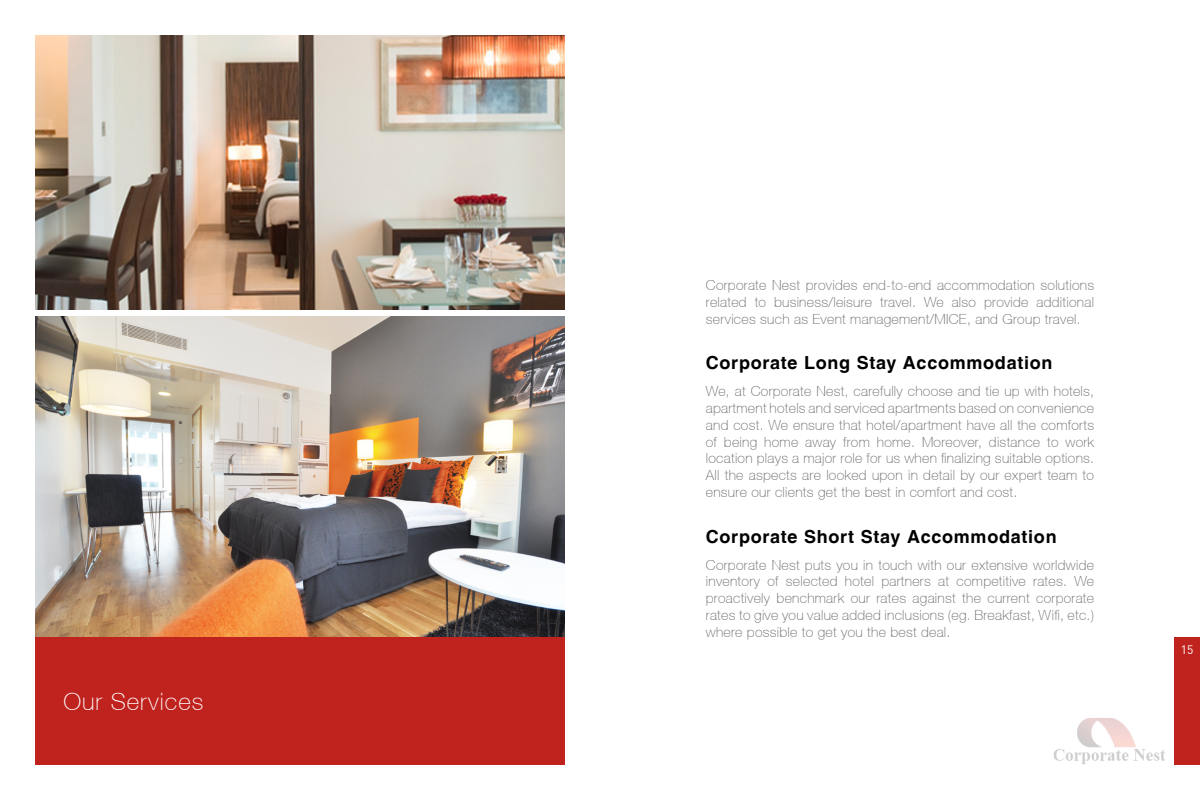
<style>
.page{position:relative;width:1200px;height:800px;background:#fff}
.page>*{position:absolute;margin:0;border:0;box-sizing:border-box;transform-origin:0 0}
.t1{font:100 24px "Helvetica Neue CE";letter-spacing:.04em;color:#fff}
.t2{font:700 18px "Helvetica LT";letter-spacing:.04em;color:#000}
.t3{font:100 14px/16.8px "Helvetica Neue CE";letter-spacing:.02em;color:#636466;text-align:justify}
.t4{font:12px "DIN";color:#fff}
</style>
<div class="page">
<div style="left:1174px;top:637px;width:26px;height:128px;background:#c0221e"></div>
<img style="left:35px;top:35px;width:530px;height:275px">
<img style="left:35px;top:316px;width:530px;height:321px">
<div style="left:35px;top:637px;width:530px;height:128px;background:#c0221e"></div>
<img style="left:1053px;top:718px;width:112px;height:46px">
<h1 class="t1" style="left:63px;top:687px;width:141px">Our Services</h1>
<p class="t3" style="left:706px;top:277px;width:390px">Corporate Nest provides end-to-end accommodation solutions related to business/leisure travel. We also provide additional services such as Event management/MICE, and Group travel.</p>
<p class="t2" style="left:706px;top:352px;width:348px">Corporate Long Stay Accommodation</p>
<p class="t3" style="left:706px;top:383px;width:390px">We, at Corporate Nest, carefully choose and tie up with hotels, apartment hotels and serviced apartments based on convenience and cost. We ensure that hotel/apartment have all the comforts of being home away from home. Moreover, distance to work location plays a major role for us when finalizing suitable options.<br>All the aspects are looked upon in detail by our expert team to ensure our clients get the best in comfort and cost.</p>
<p class="t2" style="left:706px;top:525px;width:352px">Corporate Short Stay Accommodation</p>
<p class="t3" style="left:706px;top:556px;width:390px">Corporate Nest puts you in touch with our extensive worldwide inventory of selected hotel partners at competitive rates. We proactively benchmark our rates against the current corporate rates to give you value added inclusions (eg. Breakfast, Wifi, etc.) where possible to get you the best deal.</p>
<p class="t4" style="left:1181px;top:642px;width:14px">15</p>
</div>
